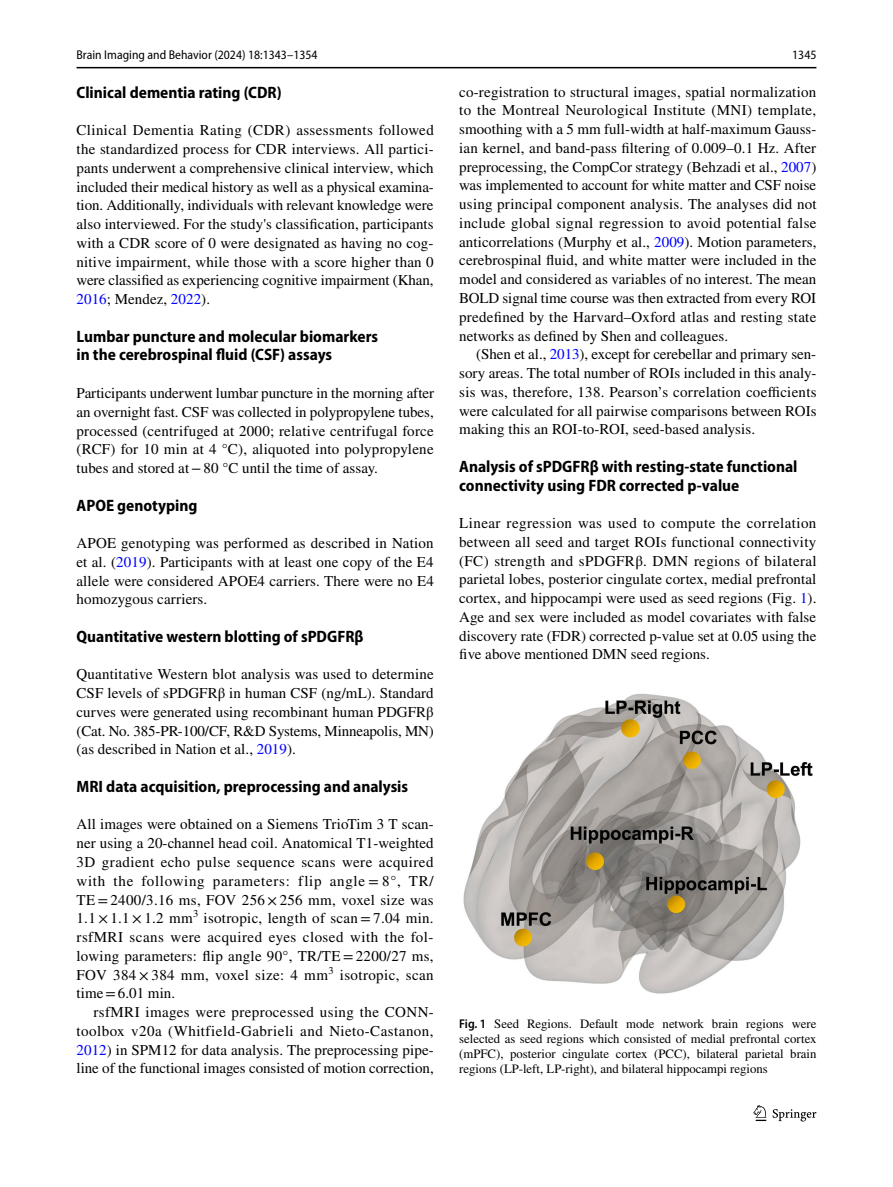
<style>
.page{position:relative;width:893px;height:1187px;background:#fff}
.page>*{position:absolute;margin:0;border:0;box-sizing:border-box;transform-origin:0 0}
.t1{font:700 semi-condensed 16.5px/18.8px "Myriad Pro";color:#000}
.t2{font:15px/18.8px "STIX";letter-spacing:.005em;color:#000;text-align:justify}
.t3{font:12.75px/15px "STIX";color:#000;text-align:justify}
.t4{font:semi-condensed 12.75px "Myriad Pro";color:#000}
.s1{color:#00f}
.s2{font-family:"Myriad Pro";font-weight:600;font-stretch:semi-condensed}
</style>
<div class="page">
<hr style="left:77px;top:67px;width:739px;height:1px;background:#000">
<svg style="left:753px;top:1105px;width:13px;height:15px"></svg>
<svg style="left:773px;top:1109px;width:43px;height:12px"></svg>
<img style="left:463px;top:693px;width:349px;height:300px">
<p class="t4" style="left:77px;top:48px;width:243px">Brain Imaging and Behavior (2024) 18:1343–1354</p>
<p class="t4" style="left:792px;top:48px;width:26px">1345</p>
<p class="t1" style="left:77px;top:83px;width:207px">Clinical dementia rating (CDR)</p>
<p class="t2" style="left:77px;top:122px;width:359px">Clinical Dementia Rating (CDR) assessments followed the standardized process for CDR interviews. All partici&shy;pants underwent a comprehensive clinical interview, which included their medical history as well as a physical examina&shy;tion. Additionally, individuals with relevant knowledge were also interviewed. For the study's classification, participants with a CDR score of 0 were designated as having no cog&shy;nitive impairment, while those with a score higher than 0 were classified as experiencing cognitive impairment (Khan, <span class="s1">2016</span>; Mendez, <span class="s1">2022</span>).</p>
<p class="t1" style="left:77px;top:327px;width:303px">Lumbar puncture and molecular biomarkers in the cerebrospinal fluid (CSF) assays</p>
<p class="t2" style="left:77px;top:384px;width:359px">Participants underwent lumbar puncture in the morning after an overnight fast. CSF was collected in polypropylene tubes, processed (centrifuged at 2000; relative centrifugal force (RCF) for 10 min at 4 °C), aliquoted into polypropylene tubes and stored at−80 °C until the time of assay.</p>
<p class="t1" style="left:77px;top:496px;width:122px">APOE genotyping</p>
<p class="t2" style="left:77px;top:534px;width:359px">APOE genotyping was performed as described in Nation et al. (<span class="s1">2019</span>). Participants with at least one copy of the E4 allele were considered APOE4 carriers. There were no E4 homozygous carriers.</p>
<p class="t1" style="left:77px;top:627px;width:289px">Quantitative western blotting of sPDGFRβ</p>
<p class="t2" style="left:77px;top:666px;width:359px">Quantitative Western blot analysis was used to determine CSF levels of sPDGFRβ in human CSF (ng/mL). Standard curves were generated using recombinant human PDGFRβ (Cat. No. 385-PR-100/CF, R&amp;D Systems, Minneapolis, MN) (as described in Nation et al., <span class="s1">2019</span>).</p>
<p class="t1" style="left:77px;top:777px;width:333px">MRI data acquisition, preprocessing and analysis</p>
<p class="t2" style="left:77px;top:816px;width:359px">All images were obtained on a Siemens TrioTim 3 T scan&shy;ner using a 20-channel head coil. Anatomical T1-weighted 3D gradient echo pulse sequence scans were acquired with the following parameters: flip angle = 8°, TR/ TE=2400/3.16 ms, FOV 256 × 256 mm, voxel size was 1.1 × 1.1 × 1.2 mm<sup>3</sup> isotropic, length of scan=7.04 min. rsfMRI scans were acquired eyes closed with the fol&shy;lowing parameters: flip angle 90°, TR/TE=2200/27 ms, FOV 384 × 384 mm, voxel size: 4 mm<sup>3</sup> isotropic, scan time=6.01 min.</p>
<p class="t2" style="left:77px;top:1003px;width:359px;text-indent:17px">rsfMRI images were preprocessed using the CONN&shy;toolbox v20a (Whitfield-Gabrieli and Nieto-Castanon, <span class="s1">2012</span>) in SPM12 for data analysis. The preprocessing pipe&shy;line of the functional images consisted of motion correction,</p>
<p class="t2" style="left:459px;top:83px;width:359px">co-registration to structural images, spatial normalization to the Montreal Neurological Institute (MNI) template, smoothing with a 5 mm full-width at half-maximum Gauss&shy;ian kernel, and band-pass filtering of 0.009–0.1 Hz. After preprocessing, the CompCor strategy (Behzadi et al., <span class="s1">2007</span>) was implemented to account for white matter and CSF noise using principal component analysis. The analyses did not include global signal regression to avoid potential false anticorrelations (Murphy et al., <span class="s1">2009</span>). Motion parameters, cerebrospinal fluid, and white matter were included in the model and considered as variables of no interest. The mean BOLD signal time course was then extracted from every ROI predefined by the Harvard–Oxford atlas and resting state networks as defined by Shen and colleagues.</p>
<p class="t2" style="left:459px;top:346px;width:359px;text-indent:17px">(Shen et al., <span class="s1">2013</span>), except for cerebellar and primary sen&shy;sory areas. The total number of ROIs included in this analy&shy;sis was, therefore, 138. Pearson’s correlation coefficients were calculated for all pairwise comparisons between ROIs making this an ROI-to-ROI, seed-based analysis.</p>
<p class="t1" style="left:459px;top:457px;width:340px">Analysis of sPDGFRβ with resting‑state functional connectivity using FDR corrected p‑value</p>
<p class="t2" style="left:459px;top:514px;width:359px">Linear regression was used to compute the correlation between all seed and target ROIs functional connectivity (FC) strength and sPDGFRβ. DMN regions of bilateral parietal lobes, posterior cingulate cortex, medial prefrontal cortex, and hippocampi were used as seed regions (Fig. <span class="s1">1</span>).<br>Age and sex were included as model covariates with false discovery rate (FDR) corrected p-value set at 0.05 using the five above mentioned DMN seed regions.</p>
<p class="t3" style="left:459px;top:1017px;width:359px"><span class="s2">Fig. 1</span> Seed Regions. Default mode network brain regions were selected as seed regions which consisted of medial prefrontal cortex (mPFC), posterior cingulate cortex (PCC), bilateral parietal brain regions (LP-left, LP-right), and bilateral hippocampi regions</p>
</div>
